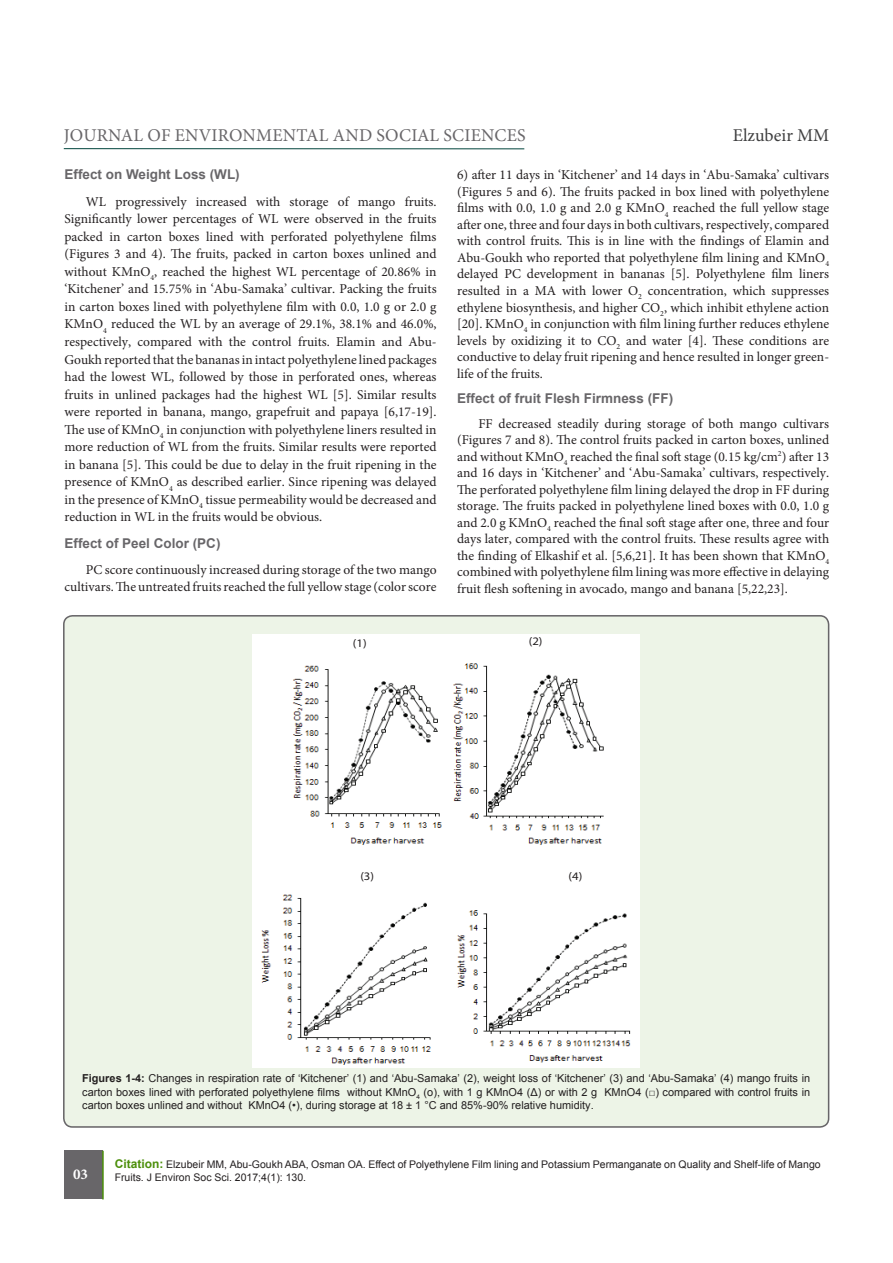
<style>
.page{position:relative;width:893px;height:1263px;background:#fff}
.page>*{position:absolute;margin:0;border:0;box-sizing:border-box;transform-origin:0 0}
.t1{font:18px "Minion Pro";letter-spacing:.01em;color:#686669}
.t2{font:18px "Minion Pro";color:#3e3e3f}
.t3{font:700 15px "Minion Pro";color:#fff}
.t4{font:13.5px/16.5px "Minion Pro";color:#231f20;text-align:justify}
.subsideheadding{font:700 13.5px "Arial";color:#686669}
.t5{font:11.55px "Myriad Pro";color:#231f20;scale:1.11 1}
.t6{font:10.95px/13.2px "Arial";color:#231f20;text-align:justify}
.t7{font:10.5px "Arial";color:#231f20}
.s1{font-weight:700}
.s2{font-weight:700;font-size:12px;color:#4c8f0b}
</style>
<div class="page">
<hr style="left:64px;top:148px;width:460px;height:1px;background:#00443c">
<div style="left:64px;top:1151px;width:38px;height:48px;background:#686669"></div>
<hr style="left:102px;top:1151px;width:2px;height:48px;background:#4c8f0b">
<div style="left:64px;top:616px;width:765px;height:511px;background:#edf4e7;border-radius:9px"></div>
<img style="left:253px;top:634px;width:387px;height:434px">
<div style="left:352px;top:869px;width:22px;height:18px;background:#fff"></div>
<div style="left:568px;top:867px;width:22px;height:17px;background:#fff"></div>
<div style="left:523px;top:635px;width:22px;height:17px;background:#fff"></div>
<div style="left:350px;top:637px;width:21px;height:18px;background:#fff"></div>
<h1 class="t1" style="left:64px;top:123px;width:463px">JOURNAL OF ENVIRONMENTAL AND SOCIAL SCIENCES</h1>
<h1 class="t2" style="left:733px;top:123px;width:98px">Elzubeir MM</h1>
<p class="subsideheadding" style="left:65px;top:165px;width:177px">Effect on Weight Loss (WL)</p>
<p class="t4" style="left:65px;top:193px;width:374px;line-height:17.5px;text-indent:21px">WL progressively increased with storage of mango fruits.<br>Significantly lower percentages of WL were observed in the fruits packed in carton boxes lined with perforated polyethylene films (Figures 3 and 4). The fruits, packed in carton boxes unlined and without KMnO<sub>4</sub>, reached the highest WL percentage of 20.86% in ‘Kitchener’ and 15.75% in ‘Abu-Samaka’ cultivar. Packing the fruits in carton boxes lined with polyethylene film with 0.0, 1.0 g or 2.0 g KMnO<sub>4</sub> reduced the WL by an average of 29.1%, 38.1% and 46.0%, respectively, compared with the control fruits. Elamin and Abu-Goukh reported that the bananas in intact polyethylene lined packages had the lowest WL, followed by those in perforated ones, whereas fruits in unlined packages had the highest WL [5]. Similar results were reported in banana, mango, grapefruit and papaya [6,17-19].<br>The use of KMnO<sub>4</sub> in conjunction with polyethylene liners resulted in more reduction of WL from the fruits. Similar results were reported in banana [5]. This could be due to delay in the fruit ripening in the presence of KMnO<sub>4</sub> as described earlier. Since ripening was delayed in the presence of KMnO<sub>4</sub> tissue permeability would be decreased and reduction in WL in the fruits would be obvious.</p>
<p class="subsideheadding" style="left:65px;top:533px;width:158px">Effect of Peel Color (PC)</p>
<p class="t4" style="left:65px;top:561px;width:374px;line-height:17.5px;text-align:right">PC score continuously increased during storage of the two mango cultivars. The untreated fruits reached the full yellow stage (color score</p>
<p class="t4" style="left:457px;top:167px;width:374px">6) after 11 days in ‘Kitchener’ and 14 days in ‘Abu-Samaka’ cultivars (Figures 5 and 6). The fruits packed in box lined with polyethylene films with 0.0, 1.0 g and 2.0 g KMnO<sub>4</sub> reached the full yellow stage after one, three and four days in both cultivars, respectively, compared with control fruits. This is in line with the findings of Elamin and Abu-Goukh who reported that polyethylene film lining and KMnO<sub>4 </sub>delayed PC development in bananas [5]. Polyethylene film liners resulted in a MA with lower O<sub>2</sub> concentration, which suppresses ethylene biosynthesis, and higher CO<sub>2</sub>, which inhibit ethylene action [20]. KMnO<sub>4</sub> in conjunction with film lining further reduces ethylene levels by oxidizing it to CO<sub>2</sub> and water [4]. These conditions are conductive to delay fruit ripening and hence resulted in longer green&shy;life of the fruits.</p>
<p class="subsideheadding" style="left:457px;top:388px;width:218px">Effect of fruit Flesh Firmness (FF)</p>
<p class="t4" style="left:457px;top:415px;width:374px;text-indent:21px">FF decreased steadily during storage of both mango cultivars (Figures 7 and 8). The control fruits packed in carton boxes, unlined and without KMnO<sub>4</sub> reached the final soft stage (0.15 kg/cm<sup>2</sup>) after 13 and 16 days in ‘Kitchener’ and ‘Abu-Samaka’ cultivars, respectively.<br>The perforated polyethylene film lining delayed the drop in FF during storage. The fruits packed in polyethylene lined boxes with 0.0, 1.0 g and 2.0 g KMnO<sub>4</sub> reached the final soft stage after one, three and four days later, compared with the control fruits. These results agree with the finding of Elkashif et al. [5,6,21]. It has been shown that KMnO<sub>4 </sub>combined with polyethylene film lining was more effective in delaying fruit flesh softening in avocado, mango and banana [5,22,23].</p>
<p class="t5" style="left:353px;top:636px;width:14px">(1)</p>
<p class="t5" style="left:529px;top:634px;width:14px">(2)</p>
<p class="t5" style="left:360px;top:869px;width:14px">(3)</p>
<p class="t5" style="left:568px;top:869px;width:14px">(4)</p>
<p class="t6" style="left:82px;top:1072px;width:729px"><span class="s1">Figures 1-4:</span> Changes in respiration rate of ‘Kitchener’ (1) and ‘Abu-Samaka’ (2), weight loss of ‘Kitchener’ (3) and ‘Abu-Samaka’ (4) mango fruits in carton boxes lined with perforated polyethylene films without KMnO<sub>4</sub> (o), with 1 g KMnO4 (Δ) or with 2 g KMnO4 (□) compared with control fruits in carton boxes unlined and without KMnO4 (•), during storage at 18 ± 1 °C and 85%-90% relative humidity.</p>
<p class="t7" style="left:115px;top:1157px;width:707px"><span class="s2">Citation:</span> Elzubeir MM, Abu-Goukh ABA, Osman OA. Effect of Polyethylene Film lining and Potassium Permanganate on Quality and Shelf-life of Mango</p>
<p class="t3" style="left:73px;top:1164px;width:16px">03</p>
<p class="t7" style="left:115px;top:1170px;width:193px">Fruits. J Environ Soc Sci. 2017;4(1): 130.</p>
</div>
